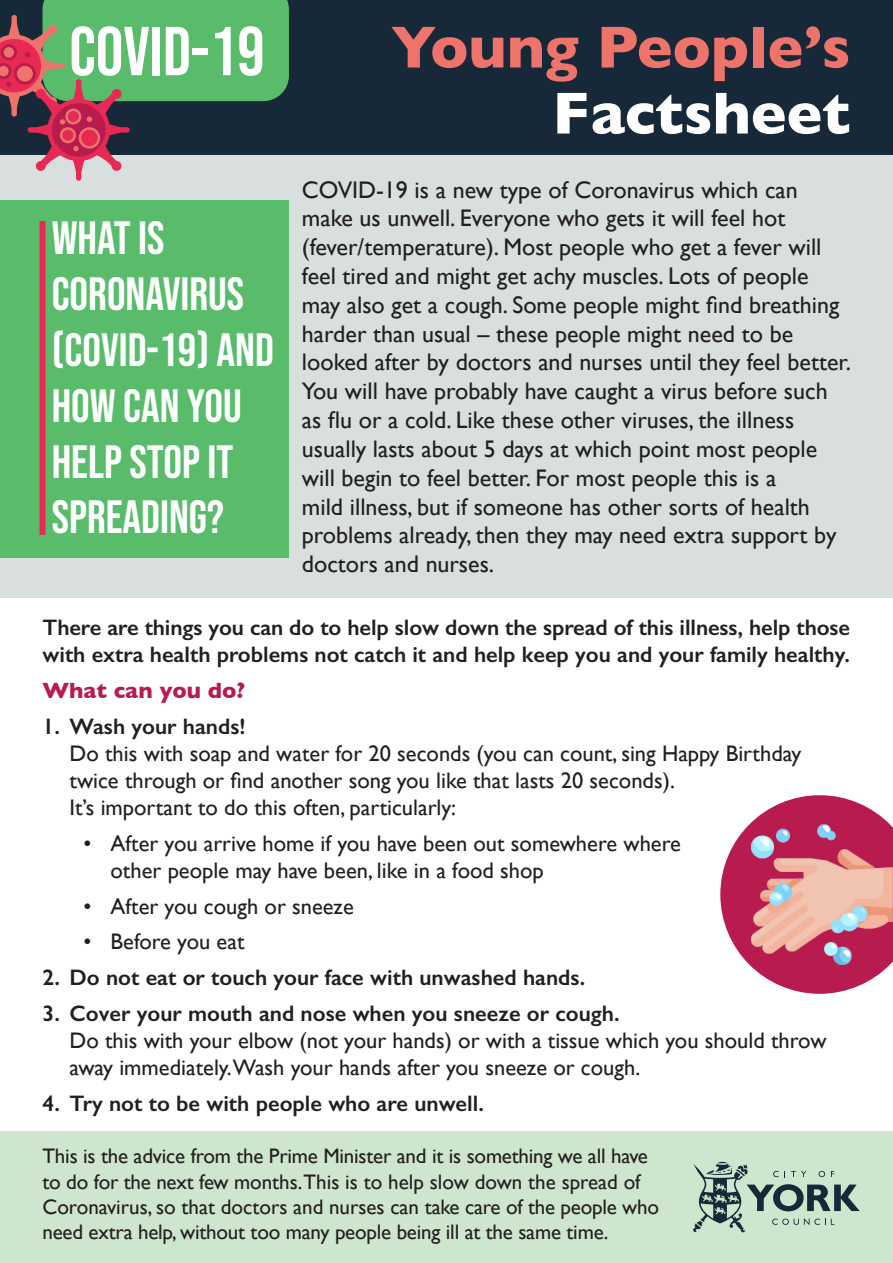
<style>
.page{position:relative;width:893px;height:1263px;background:#fff}
.page>*{position:absolute;margin:0;border:0;box-sizing:border-box;transform-origin:0 0}
.t1{font:69px "Bebas Neue";color:#fff}
.t2{font:700 60px "Gill Sans";color:#ed736b}
.t3{font:700 60px "Gill Sans";color:#fff}
.body{font:46.5px/55.8px "Bebas Neue";color:#fff}
.body-2{font:24px/28.8px "Gill Sans";color:#231f20}
.t4{font:22.5px/27px "Gill Sans";color:#231f20}
.body-3{font:600 22.5px/27px "Gill Sans";color:#231f20}
.body-4{font:700 22.5px "Gill Sans";color:#b81b4e}
.body-5{font:21px/25.2px "Gill Sans";letter-spacing:-.01em;color:#231f20}
.s1{font-weight:600}
</style>
<div class="page">
<div style="left:0;top:0;width:893px;height:155px;background:#172938"></div>
<div style="left:0;top:155px;width:893px;height:442px;background:#d9dfdf"></div>
<div style="left:0;top:200px;width:289px;height:357px;background:#58bc6b"></div>
<div style="left:0;top:1131px;width:893px;height:132px;background:#cde6cd"></div>
<svg style="left:0;top:0;width:289px;height:181px"></svg>
<svg style="left:720px;top:795px;width:170px;height:199px"></svg>
<img style="left:752px;top:824px;width:141px;height:141px">
<div style="left:40px;top:221px;width:6px;height:314px;background:#e82954"></div>
<svg style="left:693px;top:1162px;width:167px;height:70px"></svg>
<h1 class="t1" style="left:69px;top:12px;width:197px">COVID-19</h1>
<p class="t2" style="left:391px;top:0;width:461px">Young People’s</p>
<p class="t3" style="left:552px;top:66px;width:300px">Factsheet</p>
<p class="body" style="left:52px;top:210px;width:224px">WHAT IS<br>CORONAVIRUS (COVID-19) AND<br>HOW CAN YOU<br>HELP STOP IT<br>SPREADING?</p>
<p class="body-2" style="left:302px;top:175px;width:550px">COVID-19 is a new type of Coronavirus which can make us unwell. Everyone who gets it will feel hot (fever/temperature). Most people who get a fever will feel tired and might get achy muscles. Lots of people may also get a cough. Some people might find breathing harder than usual – these people might need to be looked after by doctors and nurses until they feel better.</p>
<p class="body-2" style="left:302px;top:377px;width:536px">You will have probably have caught a virus before such as flu or a cold. Like these other viruses, the illness usually lasts about 5 days at which point most people will begin to feel better. For most people this is a<br>mild illness, but if someone has other sorts of health problems already, then they may need extra support by doctors and nurses.</p>
<p class="body-3" style="left:43px;top:614px;width:809px">There are things you can do to help slow down the spread of this illness, help those with extra health problems not catch it and help keep you and your family healthy.</p>
<p class="body-4" style="left:43px;top:673px;width:204px">What can you do?</p>
<p class="t4" style="left:70px;top:713px;width:733px;text-indent:-27px"><span class="s1">1. Wash your hands!<br></span>Do this with soap and water for 20 seconds (you can count, sing Happy Birthday twice through or find another song you like that lasts 20 seconds).<br>It’s important to do this often, particularly:</p>
<p class="t4" style="left:111px;top:830px;width:572px;text-indent:-27px">• After you arrive home if you have been out somewhere where other people may have been, like in a food shop</p>
<p class="t4" style="left:84px;top:892px;width:272px">• After you cough or sneeze</p>
<p class="t4" style="left:84px;top:928px;width:162px">• Before you eat</p>
<p class="body-3" style="left:43px;top:964px;width:544px">2. Do not eat or touch your face with unwashed hands.</p>
<p class="t4" style="left:70px;top:1000px;width:759px;text-indent:-27px"><span class="s1">3. Cover your mouth and nose when you sneeze or cough.<br></span>Do this with your elbow (not your hands) or with a tissue which you should throw away immediately.Wash your hands after you sneeze or cough.</p>
<p class="body-3" style="left:43px;top:1090px;width:443px">4. Try not to be with people who are unwell.</p>
<p class="body-5" style="left:43px;top:1143px;width:618px">This is the advice from the Prime Minister and it is something we all have to do for the next few months.This is to help slow down the spread of Coronavirus, so that doctors and nurses can take care of the people who need extra help, without too many people being ill at the same time.</p>
</div>
